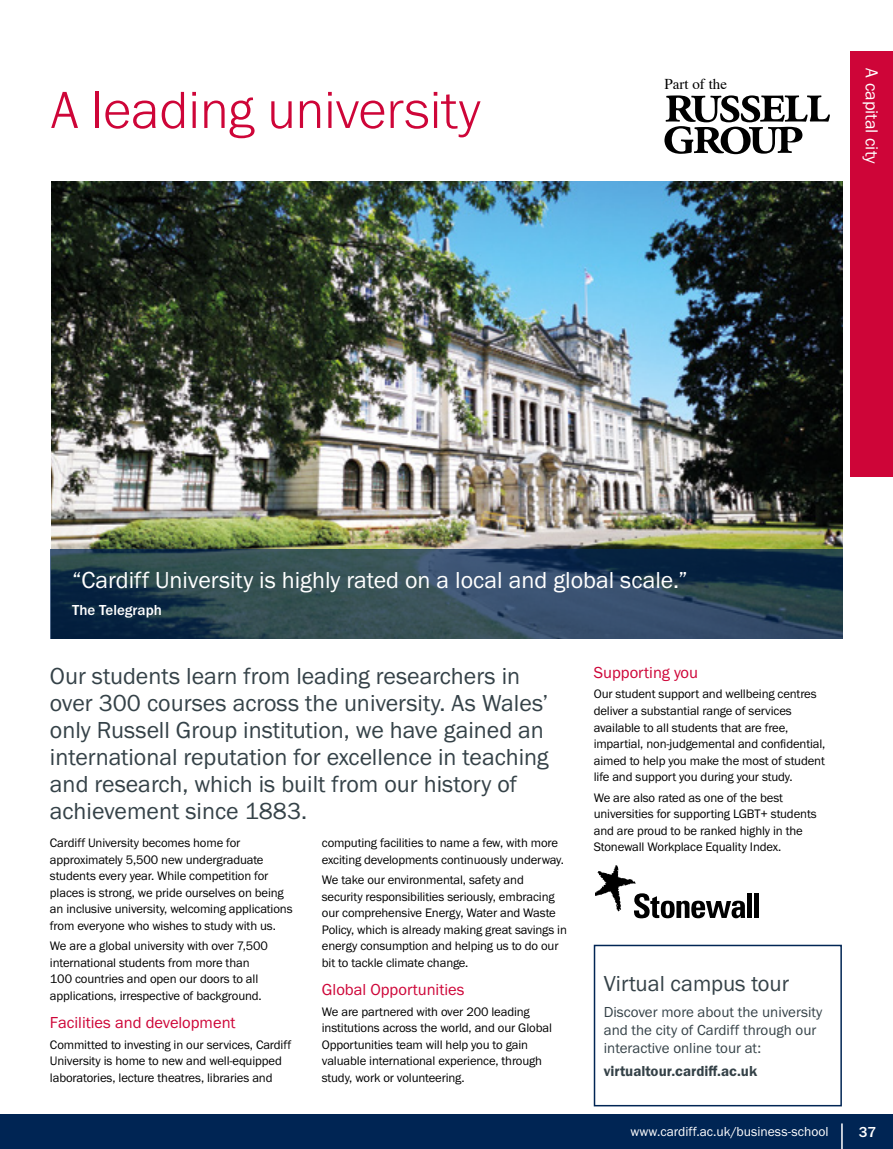
<style>
.page{position:relative;width:893px;height:1149px;background:#fff}
.page>*{position:absolute;margin:0;border:0;box-sizing:border-box;transform-origin:0 0}
.t1{font:300 54px "Franklin Gothic URW";color:#ce0538}
.Body_copy{font:24px/27px "Franklin Gothic URW Boo";color:#354248}
.Body_copy-2{font:24px "Franklin Gothic URW Boo";color:#fff}
.Body_copy-3{font:22.5px "Franklin Gothic URW Boo";color:#354248}
.t2{font:18px "Franklin Gothic URW Boo";color:#fff}
.t3{font:16.5px "Franklin Gothic URW Boo";color:#ce0538}
.Body_copy-4{font:15px/18px "Franklin Gothic URW Boo";color:#354248}
.Body_copy-5{font:15px "Franklin Gothic URW Dem";color:#354248}
.t4{font:500 15px "Franklin Gothic URW";color:#fff}
.t5{font:15px "Times";color:#000}
.t6{font:13.5px "Franklin Gothic URW Boo";color:#fff}
.t7{font:12.75px/16.5px "Franklin Gothic URW Boo";letter-spacing:-.01em;color:#000}
</style>
<div class="page">
<div style="left:0;top:1114px;width:893px;height:34px;background:#002554"></div>
<hr style="left:841px;top:1123px;width:2px;height:25px;background:#fff">
<div style="left:850px;top:51px;width:43px;height:425px;background:#ce0538"></div>
<img style="left:51px;top:181px;width:792px;height:368px">
<svg style="left:51px;top:549px;width:792px;height:89px;background:#294356"></svg>
<div style="left:594px;top:944px;width:248px;height:162px;border:2px solid #002554"></div>
<svg style="left:664px;top:95px;width:166px;height:59px"></svg>
<svg style="left:595px;top:865px;width:150px;height:53px"></svg>
<div style="left:747px;top:893px;width:5px;height:24px;background:#000"></div>
<div style="left:754px;top:893px;width:5px;height:24px;background:#000"></div>
<p class="t1" style="left:51px;top:76px;width:431px">A leading university</p>
<p class="t5" style="left:664px;top:70px;width:64px">Part of the</p>
<p class="t2" style="left:883px;top:68px;width:97px;rotate:90deg">A capital city</p>
<p class="Body_copy-2" style="left:72px;top:565px;width:617px">“Cardiff University is highly rated on a local and global scale.”</p>
<p class="t4" style="left:72px;top:600px;width:91px">The Telegraph</p>
<p class="Body_copy" style="left:50px;top:662px;width:500px">Our students learn from leading researchers in over 300 courses across the university. As Wales’ only Russell Group institution, we have gained an international reputation for excellence in teaching and research, which is built from our history of achievement since 1883.</p>
<p class="t7" style="left:50px;top:834px;width:244px">Cardiff University becomes home for approximately 5,500 new undergraduate students every year. While competition for places is strong, we pride ourselves on being an inclusive university, welcoming applications from everyone who wishes to study with us.</p>
<p class="t7" style="left:50px;top:937px;width:220px">We are a global university with over 7,500 international students from more than 100 countries and open our doors to all applications, irrespective of background.</p>
<p class="t3" style="left:50px;top:1011px;width:187px">Facilities and development</p>
<p class="t7" style="left:50px;top:1035px;width:243px">Committed to investing in our services, Cardiff<br>University is home to new and well-equipped laboratories, lecture theatres, libraries and</p>
<p class="t7" style="left:322px;top:834px;width:244px">computing facilities to name a few, with more exciting developments continuously underway.</p>
<p class="t7" style="left:322px;top:871px;width:247px">We take our environmental, safety and security responsibilities seriously, embracing our comprehensive Energy, Water and Waste Policy, which is already making great savings in energy consumption and helping us to do our bit to tackle climate change.</p>
<p class="t3" style="left:322px;top:978px;width:144px">Global Opportunities</p>
<p class="t7" style="left:322px;top:1002px;width:232px">We are partnered with over 200 leading institutions across the world, and our Global Opportunities team will help you to gain valuable international experience, through study, work or volunteering.</p>
<p class="t3" style="left:594px;top:661px;width:106px">Supporting you</p>
<p class="t7" style="left:594px;top:685px;width:233px">Our student support and wellbeing centres deliver a substantial range of services available to all students that are free, impartial, non-judgemental and confidential, aimed to help you make the most of student life and support you during your study.</p>
<p class="t7" style="left:594px;top:788px;width:225px">We are also rated as one of the best universities for supporting LGBT+ students and are proud to be ranked highly in the Stonewall Workplace Equality Index.</p>
<p class="Body_copy-3" style="left:604px;top:968px;width:187px">Virtual campus tour</p>
<p class="Body_copy-4" style="left:604px;top:1002px;width:220px">Discover more about the university and the city of Cardiff through our interactive online tour at:</p>
<p class="Body_copy-5" style="left:604px;top:1060px;width:155px">virtualtour.cardiff.ac.uk</p>
<p class="t6" style="left:631px;top:1123px;width:199px">www.cardiff.ac.uk/business-school</p>
<p class="t4" style="left:859px;top:1122px;width:19px">37</p>
<p class="t4" style="left:867px;top:1122px;width:10px">9</p>
</div>
